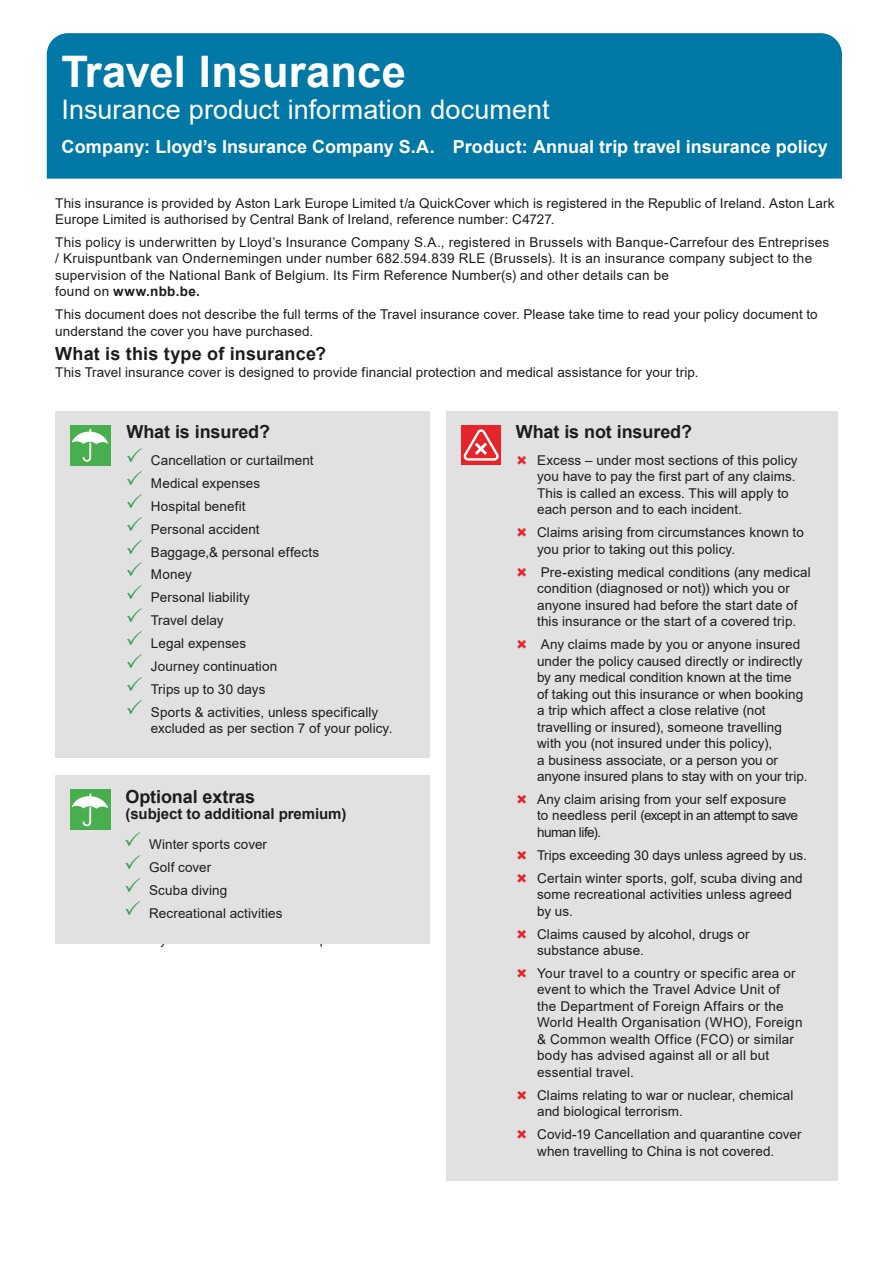
<style>
.page{position:relative;width:893px;height:1263px;background:#fff}
.page>*{position:absolute;margin:0;border:0;box-sizing:border-box;transform-origin:0 0}
.Body_Copy{font:700 43.5px "Arial";letter-spacing:.005em;color:#fff}
.Body_Copy-2{font:27px "Arial";letter-spacing:.005em;color:#fff}
.Body_Copy-3{font:700 18px "Arial";color:#fff}
.New_H2{font:700 18px "Arial";letter-spacing:-.005em;color:#1d1d1b}
.New_H2-2{font:700 15px "Arial";letter-spacing:-.005em;color:#1d1d1b}
.Body_copy{font:13.5px/16.5px "Arial";letter-spacing:.01em;color:#1d1d1b}
.s1{font-weight:700}
.s2{color:#3aa157}
</style>
<div class="page">
<div style="left:47px;top:33px;width:795px;height:146px;background:#0178a6"></div>
<div style="left:446px;top:411px;width:392px;height:769px;background:#e1e1e1"></div>
<div style="left:461px;top:425px;width:40px;height:40px;background:#e52529"></div>
<svg style="left:463px;top:429px;width:36px;height:32px"></svg>
<div style="left:55px;top:411px;width:374px;height:347px;background:#e1e1e1"></div>
<div style="left:70px;top:425px;width:40px;height:40px;background:#49ae4d"></div>
<svg style="left:71px;top:429px;width:37px;height:33px"></svg>
<div style="left:55px;top:775px;width:374px;height:169px;background:#e1e1e1"></div>
<div style="left:70px;top:790px;width:40px;height:40px;background:#49ae4d"></div>
<svg style="left:71px;top:793px;width:37px;height:33px"></svg>
<p class="Body_Copy" style="left:62px;top:41px;width:346px">Travel Insurance</p>
<p class="Body_Copy-2" style="left:62px;top:91px;width:489px">Insurance product information document</p>
<p class="Body_Copy-3" style="left:62px;top:134px;width:768px">Company: Lloyd’s Insurance Company S.A. Product: Annual trip travel insurance policy</p>
<p class="Body_copy" style="left:55px;top:194px;width:781px">This insurance is provided by Aston Lark Europe Limited t/a QuickCover which is registered in the Republic of Ireland. Aston Lark<br>Europe Limited is authorised by Central Bank of Ireland, reference number: C4727.</p>
<p class="Body_copy" style="left:55px;top:234px;width:775px">This policy is underwritten by Lloyd’s Insurance Company S.A., registered in Brussels with Banque-Carrefour des Entreprises / Kruispuntbank van Ondernemingen under number 682.594.839 RLE (Brussels). It is an insurance company subject to the supervision of the National Bank of Belgium. Its Firm Reference Number(s) and other details can be<br>found on <span class="s1">www.nbb.be.</span></p>
<p class="Body_copy" style="left:55px;top:306px;width:764px">This document does not describe the full terms of the Travel insurance cover. Please take time to read your policy document to understand the cover you have purchased.</p>
<h1 class="New_H2" style="left:55px;top:341px;width:272px">What is this type of insurance?</h1>
<p class="Body_copy" style="left:55px;top:364px;width:645px">This Travel insurance cover is designed to provide financial protection and medical assistance for your trip.</p>
<p class="New_H2" style="left:126px;top:419px;width:145px">What is insured?</p>
<p class="Body_copy" style="left:125px;top:452px;width:190px"><span class="s2">✓</span> Cancellation or curtailment</p>
<p class="Body_copy" style="left:125px;top:475px;width:136px"><span class="s2">✓</span> Medical expenses</p>
<p class="Body_copy" style="left:125px;top:498px;width:122px"><span class="s2">✓</span> Hospital benefit</p>
<p class="Body_copy" style="left:125px;top:521px;width:136px"><span class="s2">✓</span> Personal accident</p>
<p class="Body_copy" style="left:125px;top:543px;width:195px"><span class="s2">✓</span> Baggage,&amp; personal effects</p>
<p class="Body_copy" style="left:125px;top:566px;width:68px"><span class="s2">✓</span> Money</p>
<p class="Body_copy" style="left:125px;top:589px;width:126px"><span class="s2">✓</span> Personal liability</p>
<p class="Body_copy" style="left:125px;top:612px;width:100px"><span class="s2">✓</span> Travel delay</p>
<p class="Body_copy" style="left:125px;top:635px;width:122px"><span class="s2">✓</span> Legal expenses</p>
<p class="Body_copy" style="left:125px;top:658px;width:153px"><span class="s2">✓</span> Journey continuation</p>
<p class="Body_copy" style="left:125px;top:681px;width:142px"><span class="s2">✓</span> Trips up to 30 days</p>
<p class="Body_copy" style="left:151px;top:704px;width:243px;text-indent:-26px"><span class="s2">✓</span> Sports &amp; activities, unless specifically excluded as per section 7 of your policy.</p>
<p class="New_H2" style="left:125px;top:784px;width:131px">Optional extras</p>
<p class="New_H2-2" style="left:125px;top:803px;width:223px">(subject to additional premium)</p>
<p class="Body_copy" style="left:124px;top:836px;width:145px"><span class="s2">✓</span> Winter sports cover</p>
<p class="Body_copy" style="left:124px;top:859px;width:89px"><span class="s2">✓</span> Golf cover</p>
<p class="Body_copy" style="left:124px;top:882px;width:105px"><span class="s2">✓</span> Scuba diving</p>
<p class="Body_copy" style="left:124px;top:905px;width:160px"><span class="s2">✓</span> Recreational activities</p>
<p class="New_H2" style="left:516px;top:419px;width:178px">What is not insured?</p>
<p class="Body_copy" style="left:537px;top:452px;width:262px">Excess – under most sections of this policy you have to pay the first part of any claims.<br>This is called an excess. This will apply to each person and to each incident.</p>
<p class="Body_copy" style="left:537px;top:524px;width:268px">Claims arising from circumstances known to you prior to taking out this policy.</p>
<p class="Body_copy" style="left:537px;top:563px;width:275px">Pre-existing medical conditions (any medical condition (diagnosed or not)) which you or anyone insured had before the start date of this insurance or the start of a covered trip.</p>
<p class="Body_copy" style="left:537px;top:636px;width:272px">Any claims made by you or anyone insured under the policy caused directly or indirectly by any medical condition known at the time<br>of taking out this insurance or when booking a trip which affect a close relative (not travelling or insured), someone travelling with you (not insured under this policy),<br>a business associate, or a person you or anyone insured plans to stay with on your trip.</p>
<p class="Body_copy" style="left:537px;top:791px;width:263px">Any claim arising from your self exposure to needless peril (except in an attempt to save human life).</p>
<p class="Body_copy" style="left:537px;top:847px;width:271px">Trips exceeding 30 days unless agreed by us.</p>
<p class="Body_copy" style="left:537px;top:869px;width:267px">Certain winter sports, golf, scuba diving and some recreational activities unless agreed by us.</p>
<p class="Body_copy" style="left:537px;top:925px;width:214px">Claims caused by alcohol, drugs or substance abuse.</p>
<p class="Body_copy" style="left:537px;top:965px;width:267px">Your travel to a country or specific area or event to which the Travel Advice Unit of the Department of Foreign Affairs or the World Health Organisation (WHO), Foreign &amp; Common wealth Office (FCO) or similar body has advised against all or all but essential travel.</p>
<p class="Body_copy" style="left:537px;top:1087px;width:258px">Claims relating to war or nuclear, chemical and biological terrorism.</p>
<p class="Body_copy" style="left:537px;top:1126px;width:266px">Covid-19 Cancellation and quarantine cover when travelling to China is not covered.</p>
</div>
